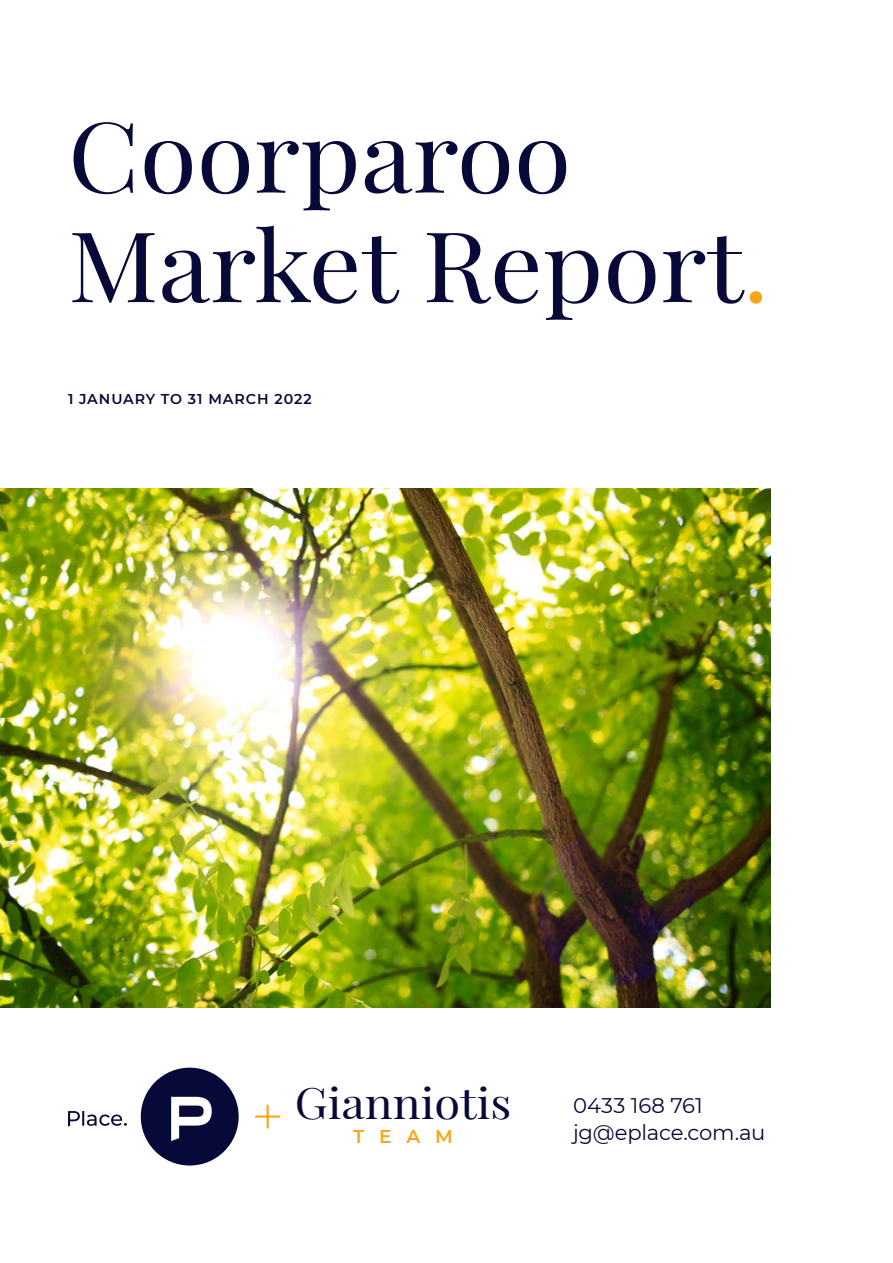
<style>
.page{position:relative;width:893px;height:1263px;background:#fff}
.page>*{position:absolute;margin:0;border:0;box-sizing:border-box;transform-origin:0 0}
.t1{font:97.95px "Playfair Display";color:#070a38;scale:1.06 1}
.t2{font:42.6px "Playfair Display";color:#070a38;scale:1.1 1}
.t3{font:21.15px/26.8px "Montserrat";letter-spacing:-.01em;color:#070a38}
.t4{font:600 18.6px "Montserrat";color:#f9a51b}
.M-Sub{font:600 14.25px "Montserrat";letter-spacing:.065em;color:#070a38}
.s1{color:#f9a51b}
</style>
<div class="page">
<img style="left:0;top:488px;width:771px;height:519px">
<div style="left:141px;top:1068px;width:98px;height:97px;background:#070a38;border-radius:50%"></div>
<svg style="left:171px;top:1097px;width:41px;height:44px"></svg>
<svg style="left:68px;top:1111px;width:59px;height:15px"></svg>
<hr style="left:267px;top:1105px;width:2px;height:22px;background:#f9a51b">
<hr style="left:256px;top:1115px;width:23px;height:3px;background:#f9a51b">
<p class="t1" style="left:68px;top:79px;width:476px">Coorparoo</p>
<p class="t1" style="left:68px;top:189px;width:662px">Market Report<span class="s1">.</span></p>
<p class="M-Sub" style="left:68px;top:389px;width:245px">1 JANUARY TO 31 MARCH 2022</p>
<p class="t2" style="left:295px;top:1070px;width:198px">Gianniotis</p>
<p class="t4" style="left:353px;top:1123px;width:101px">TEAM</p>
<p class="t3" style="left:573px;top:1092px;width:194px">0433 168 761 jg@eplace.com.au</p>
</div>
